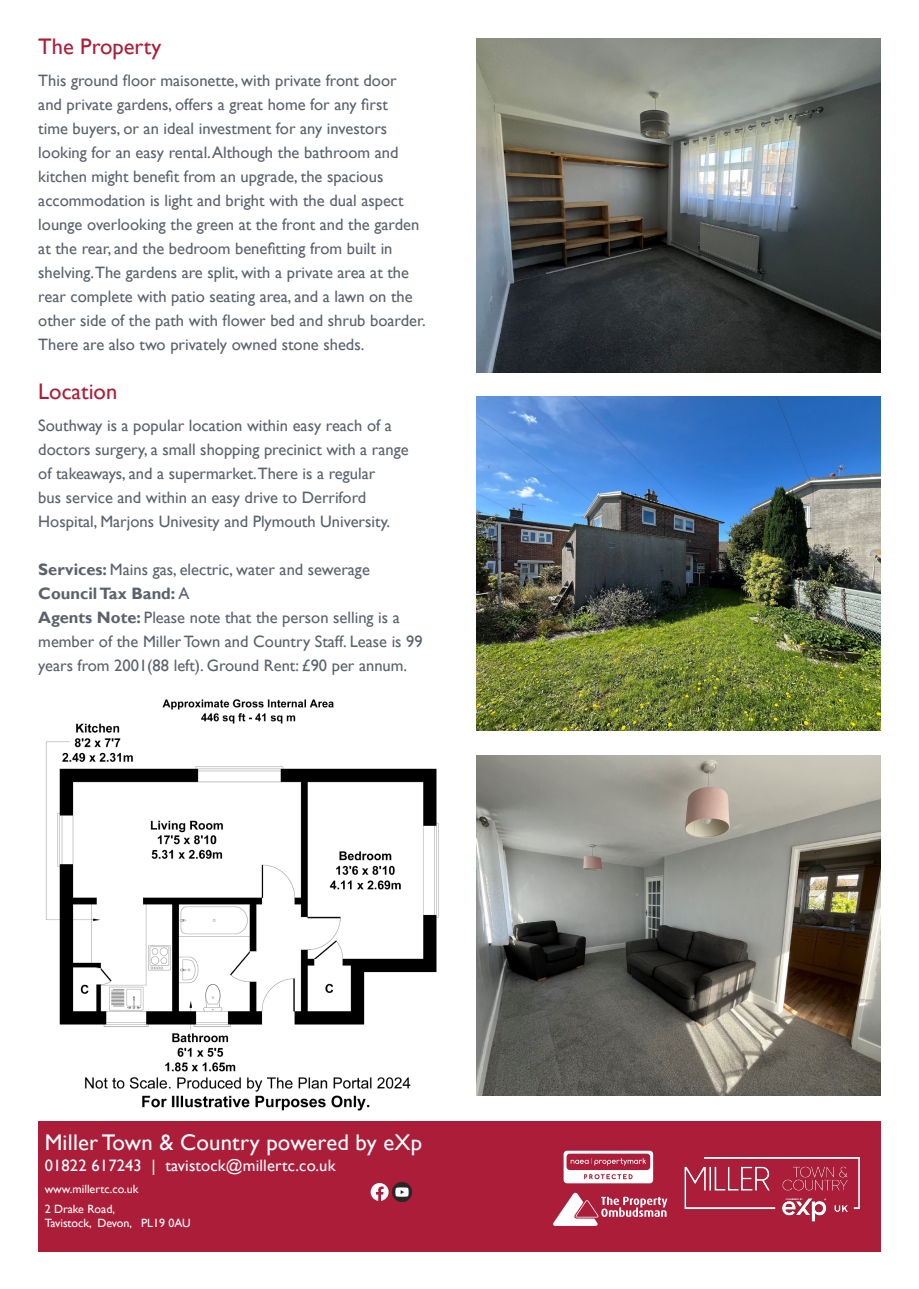
<style>
.page{position:relative;width:919px;height:1289px;background:#fff}
.page>*{position:absolute;margin:0;border:0;box-sizing:border-box;transform-origin:0 0}
.t1{font:22.65px "Gill Sans";letter-spacing:.01em;color:#fff}
.t2{font:22.5px "Gill Sans";color:#ac1d39}
.t3{font:16.5px/24px "Gill Sans";color:#5b626d}
.t4{font:16.5px "Gill Sans";letter-spacing:.01em;color:#fff}
.t5{font:700 16.5px "Gill Sans";color:#5b626d}
.t6{font:12px "Gill Sans";color:#fff}
.s1{font-weight:700}
.s2{font-weight:400}
</style>
<div class="page">
<div style="left:38px;top:1120px;width:842px;height:131px;background:#ac1d39"></div>
<img style="left:476px;top:396px;width:404px;height:334px">
<img style="left:476px;top:38px;width:404px;height:334px">
<img style="left:46px;top:699px;width:393px;height:412px">
<img style="left:476px;top:755px;width:404px;height:340px">
<svg style="left:370px;top:1183px;width:18px;height:17px"></svg>
<svg style="left:563px;top:1150px;width:90px;height:33px"></svg>
<svg style="left:553px;top:1192px;width:114px;height:33px"></svg>
<img style="left:392px;top:1182px;width:20px;height:19px">
<img style="left:684px;top:1135px;width:197px;height:101px">
<p class="t2" style="left:38px;top:33px;width:124px">The Property</p>
<p class="t3" style="left:38px;top:69px;width:389px">This ground floor maisonette, with private front door<br>and private gardens, offers a great home for any first<br>time buyers, or an ideal investment for any investors looking for an easy rental. Although the bathroom and kitchen might benefit from an upgrade, the spacious accommodation is light and bright with the dual aspect lounge overlooking the green at the front and the garden at the rear, and the bedroom benefitting from built in shelving.The gardens are split, with a private area at the rear complete with patio seating area, and a lawn on the other side of the path with flower bed and shrub boarder.<br>There are also two privately owned stone sheds.</p>
<p class="t2" style="left:38px;top:378px;width:80px">Location</p>
<p class="t3" style="left:38px;top:414px;width:372px">Southway is a popular location within easy reach of a doctors surgery, a small shopping precinict with a range of takeaways, and a supermarket.There is a regular<br>bus service and within an easy drive to Derriford Hospital, Marjons Univesity and Plymouth University.</p>
<p class="t3" style="left:38px;top:558px;width:333px"><span class="s1">Services:</span> Mains gas, electric, water and sewerage</p>
<p class="t5" style="left:38px;top:583px;width:152px">Council Tax Band: <span class="s2">A</span></p>
<p class="t3" style="left:38px;top:606px;width:386px"><span class="s1">Agents Note:</span> Please note that the person selling is a member of the Miller Town and Country Staff. Lease is 99 years from 2001(88 left). Ground Rent: £90 per annum.</p>
<p class="t1" style="left:45px;top:1128px;width:379px">Miller Town &amp; Country powered by eXp</p>
<p class="t4" style="left:45px;top:1155px;width:292px">01822 617243 | tavistock@millertc.co.uk</p>
<p class="t6" style="left:45px;top:1181px;width:95px">www.millertc.co.uk</p>
<p class="t6" style="left:45px;top:1201px;width:72px">2 Drake Road,</p>
<p class="t6" style="left:45px;top:1216px;width:147px">Tavistock, Devon, PL19 0AU</p>
</div>
